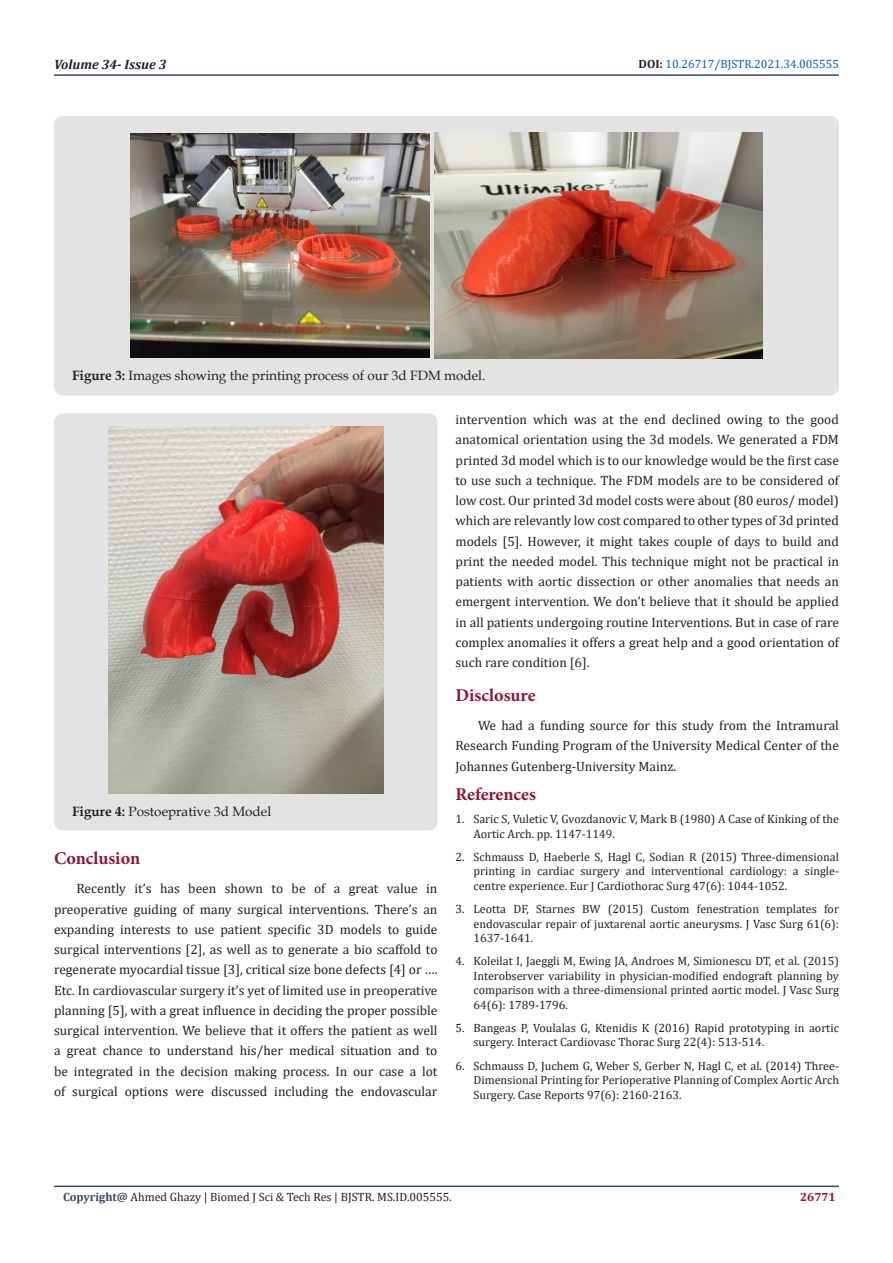
<style>
.page{position:relative;width:893px;height:1263px;background:#fff}
.page>*{position:absolute;margin:0;border:0;box-sizing:border-box;transform-origin:0 0}
.t1{font:700 18px "Minion Pro";color:#8f133a}
.List_Paragraph{font:13.5px/20.2px "Cambria";color:#231f20;text-align:justify}
.t2{font:13.5px "Book Antiqua";color:#231f20}
.t3{font:italic 700 13.5px "Cambria";color:#231f20}
.t4{font:12px/14.4px "Cambria";color:#231f20;text-align:justify}
.t5{font:12px "Cambria";color:#0563c1}
.t6{font:700 12px "Cambria";color:#8f133a}
.s1{font-weight:700;color:#231f20}
.s2{font-weight:700}
.s3{font-weight:700;color:#34495e}
</style>
<div class="page">
<hr style="left:54px;top:1185px;width:785px;height:2px;background:#34495e">
<hr style="left:54px;top:74px;width:785px;height:2px;background:#34495e">
<div style="left:54px;top:116px;width:785px;height:279px;background:#e3e3e3;border-radius:9px"></div>
<img style="left:130px;top:134px;width:299px;height:224px">
<img style="left:435px;top:133px;width:328px;height:226px">
<div style="left:54px;top:414px;width:383px;height:416px;background:#e3e3e3;border-radius:9px"></div>
<img style="left:108px;top:426px;width:275px;height:367px">
<p class="t3" style="left:54px;top:55px;width:114px">Volume 34- Issue 3</p>
<p class="t5" style="left:639px;top:57px;width:202px"><span class="s1">DOI:</span> 10.26717/BJSTR.2021.34.005555</p>
<p class="t2" style="left:72px;top:365px;width:415px"><span class="s2">Figure 3:</span> Images showing the printing process of our 3d FDM model.</p>
<p class="t2" style="left:72px;top:802px;width:201px"><span class="s2">Figure 4:</span> Postoeprative 3d Model</p>
<p class="t1" style="left:54px;top:846px;width:88px">Conclusion</p>
<p class="List_Paragraph" style="left:54px;top:878px;width:385px;text-indent:22px">Recently it’s has been shown to be of a great value in preoperative guiding of many surgical interventions. There’s an expanding interests to use patient specific 3D models to guide surgical interventions [2], as well as to generate a bio scaffold to regenerate myocardial tissue [3], critical size bone defects [4] or ….<br>Etc. In cardiovascular surgery it’s yet of limited use in preoperative planning [5], with a great influence in deciding the proper possible surgical intervention. We believe that it offers the patient as well a great chance to understand his/her medical situation and to be integrated in the decision making process. In our case a lot of surgical options were discussed including the endovascular</p>
<p class="List_Paragraph" style="left:455px;top:409px;width:385px">intervention which was at the end declined owing to the good anatomical orientation using the 3d models. We generated a FDM printed 3d model which is to our knowledge would be the first case to use such a technique. The FDM models are to be considered of low cost. Our printed 3d model costs were about (80 euros/ model) which are relevantly low cost compared to other types of 3d printed models [5]. However, it might takes couple of days to build and print the needed model. This technique might not be practical in patients with aortic dissection or other anomalies that needs an emergent intervention. We don’t believe that it should be applied in all patients undergoing routine Interventions. But in case of rare complex anomalies it offers a great help and a good orientation of such rare condition [6].</p>
<p class="t1" style="left:455px;top:682px;width:82px">Disclosure</p>
<p class="List_Paragraph" style="left:455px;top:715px;width:385px;text-indent:22px">We had a funding source for this study from the Intramural Research Funding Program of the University Medical Center of the Johannes Gutenberg-University Mainz.</p>
<p class="t1" style="left:455px;top:781px;width:82px">References</p>
<p class="t4" style="left:473px;top:812px;width:367px;text-indent:-18px">1. Saric S, Vuletic V, Gvozdanovic V, Mark B (1980) A Case of Kinking of the<br>Aortic Arch. pp. 1147-1149.</p>
<p class="t4" style="left:473px;top:850px;width:367px;text-indent:-18px">2. Schmauss D, Haeberle S, Hagl C, Sodian R (2015) Three-dimensional printing in cardiac surgery and interventional cardiology: a single&shy;centre experience. Eur J Cardiothorac Surg 47(6): 1044-1052.</p>
<p class="t4" style="left:473px;top:902px;width:367px;text-indent:-18px">3. Leotta DF, Starnes BW (2015) Custom fenestration templates for endovascular repair of juxtarenal aortic aneurysms. J Vasc Surg 61(6):<br>1637-1641.</p>
<p class="t4" style="left:473px;top:954px;width:367px;text-indent:-18px">4. Koleilat I, Jaeggli M, Ewing JA, Androes M, Simionescu DT, et al. (2015)<br>Interobserver variability in physician-modified endograft planning by comparison with a three-dimensional printed aortic model. J Vasc Surg 64(6): 1789-1796.</p>
<p class="t4" style="left:473px;top:1021px;width:367px;text-indent:-18px">5. Bangeas P, Voulalas G, Ktenidis K (2016) Rapid prototyping in aortic surgery. Interact Cardiovasc Thorac Surg 22(4): 513-514.</p>
<p class="t4" style="left:473px;top:1058px;width:367px;text-indent:-18px">6. Schmauss D, Juchem G, Weber S, Gerber N, Hagl C, et al. (2014) Three-Dimensional Printing for Perioperative Planning of Complex Aortic Arch Surgery. Case Reports 97(6): 2160-2163.</p>
<p class="t4" style="left:63px;top:1190px;width:390px"><span class="s3">Copyright@</span> Ahmed Ghazy | Biomed J Sci &amp; Tech Res | BJSTR. MS.ID.005555.</p>
<p class="t6" style="left:800px;top:1188px;width:37px">26771</p>
</div>
